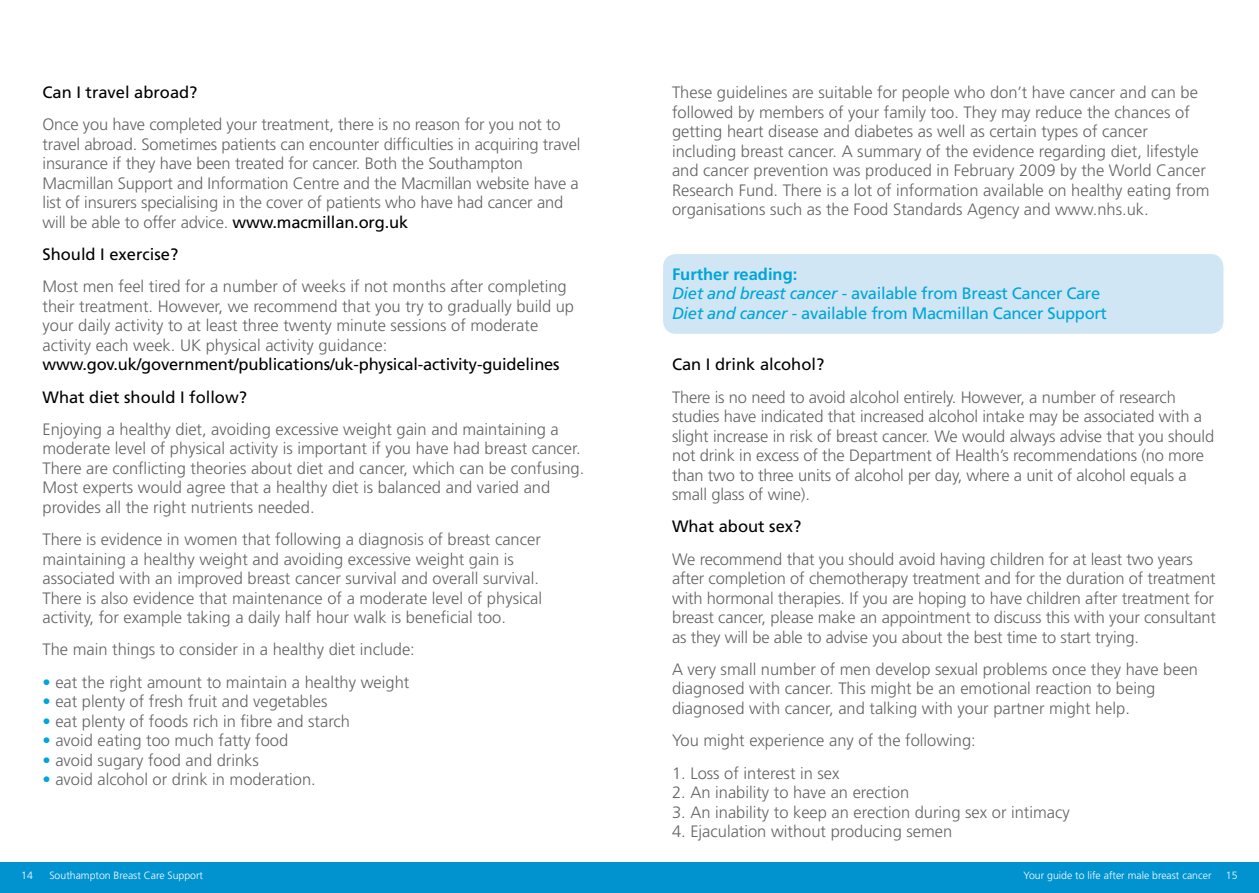
<style>
.page{position:relative;width:1259px;height:893px;background:#fff}
.page>*{position:absolute;margin:0;border:0;box-sizing:border-box;transform-origin:0 0}
.t1{font:300 16.5px/19.5px "Frutiger";color:#636466}
.t2{font:16.5px/32.2px "Frutiger";color:#000}
.t3{font:16.5px/19.5px "Frutiger";letter-spacing:-.02em;color:#00a5d9}
.t4{font:300 10.5px "Frutiger";color:#fff}
.s1{font-weight:400;color:#000}
.s2{color:#00a5d9}
.s3{font-weight:700}
.s4{font-style:italic}
</style>
<div class="page">
<div style="left:0;top:862px;width:1259px;height:31px;background:#0093d0"></div>
<div style="left:663px;top:254px;width:560px;height:80px;background:#d0e6f4;border-radius:13px"></div>
<p class="t2" style="left:43px;top:76px;width:156px">Can I travel abroad?</p>
<p class="t1" style="left:43px;top:115px;width:539px">Once you have completed your treatment, there is no reason for you not to travel abroad. Sometimes patients can encounter difficulties in acquiring travel insurance if they have been treated for cancer. Both the Southampton Macmillan Support and Information Centre and the Macmillan website have a list of insurers specialising in the cover of patients who have had cancer and will be able to offer advice. <span class="s1">www.macmillan.org.uk</span></p>
<p class="t2" style="left:43px;top:238px;width:137px">Should I exercise?</p>
<p class="t1" style="left:43px;top:277px;width:533px">Most men feel tired for a number of weeks if not months after completing their treatment. However, we recommend that you try to gradually build up your daily activity to at least three twenty minute sessions of moderate activity each week. UK physical activity guidance:</p>
<p class="t2" style="left:43px;top:348px;width:519px">www.gov.uk/government/publications/uk-physical-activity-guidelines<br>What diet should I follow?</p>
<p class="t1" style="left:43px;top:419px;width:543px">Enjoying a healthy diet, avoiding excessive weight gain and maintaining a moderate level of physical activity is important if you have had breast cancer.<br>There are conflicting theories about diet and cancer, which can be confusing.<br>Most experts would agree that a healthy diet is balanced and varied and provides all the right nutrients needed.</p>
<p class="t1" style="left:43px;top:530px;width:501px">There is evidence in women that following a diagnosis of breast cancer maintaining a healthy weight and avoiding excessive weight gain is associated with an improved breast cancer survival and overall survival.<br>There is also evidence that maintenance of a moderate level of physical activity, for example taking a daily half hour walk is beneficial too.</p>
<p class="t1" style="left:43px;top:640px;width:374px">The main things to consider in a healthy diet include:</p>
<p class="t1" style="left:43px;top:672px;width:368px"><span class="s2">•</span> eat the right amount to maintain a healthy weight</p>
<p class="t1" style="left:43px;top:692px;width:286px"><span class="s2">•</span> eat plenty of fresh fruit and vegetables</p>
<p class="t1" style="left:43px;top:711px;width:309px"><span class="s2">•</span> eat plenty of foods rich in fibre and starch</p>
<p class="t1" style="left:43px;top:731px;width:247px"><span class="s2">•</span> avoid eating too much fatty food</p>
<p class="t1" style="left:43px;top:750px;width:218px"><span class="s2">•</span> avoid sugary food and drinks</p>
<p class="t1" style="left:43px;top:770px;width:275px"><span class="s2">•</span> avoid alcohol or drink in moderation.</p>
<p class="t1" style="left:672px;top:83px;width:539px">These guidelines are suitable for people who don’t have cancer and can be followed by members of your family too. They may reduce the chances of getting heart disease and diabetes as well as certain types of cancer including breast cancer. A summary of the evidence regarding diet, lifestyle and cancer prevention was produced in February 2009 by the World Cancer Research Fund. There is a lot of information available on healthy eating from organisations such as the Food Standards Agency and www.nhs.uk.</p>
<p class="t3" style="left:672px;top:264px;width:436px"><span class="s3">Further reading:<br></span><span class="s4">Diet and breast cancer</span> - available from Breast Cancer Care<br><span class="s4">Diet and cancer</span> - available from Macmillan Cancer Support</p>
<p class="t2" style="left:672px;top:348px;width:154px">Can I drink alcohol?</p>
<p class="t1" style="left:672px;top:387px;width:543px">There is no need to avoid alcohol entirely. However, a number of research studies have indicated that increased alcohol intake may be associated with a slight increase in risk of breast cancer. We would always advise that you should not drink in excess of the Department of Health’s recommendations (no more than two to three units of alcohol per day, where a unit of alcohol equals a small glass of wine).</p>
<p class="t2" style="left:672px;top:510px;width:131px">What about sex?</p>
<p class="t1" style="left:672px;top:549px;width:545px">We recommend that you should avoid having children for at least two years after completion of chemotherapy treatment and for the duration of treatment with hormonal therapies. If you are hoping to have children after treatment for breast cancer, please make an appointment to discuss this with your consultant as they will be able to advise you about the best time to start trying.</p>
<p class="t1" style="left:672px;top:659px;width:527px">A very small number of men develop sexual problems once they have been diagnosed with cancer. This might be an emotional reaction to being diagnosed with cancer, and talking with your partner might help.</p>
<p class="t1" style="left:672px;top:731px;width:305px">You might experience any of the following:</p>
<p class="t1" style="left:672px;top:763px;width:169px">1. Loss of interest in sex</p>
<p class="t1" style="left:672px;top:782px;width:239px">2. An inability to have an erection</p>
<p class="t1" style="left:672px;top:802px;width:399px">3. An inability to keep an erection during sex or intimacy</p>
<p class="t1" style="left:672px;top:821px;width:282px">4. Ejaculation without producing semen</p>
<p class="t4" style="left:21px;top:869px;width:13px">14</p>
<p class="t4" style="left:49px;top:869px;width:155px">Southampton Breast Care Support</p>
<p class="t4" style="left:1023px;top:869px;width:189px">Your guide to life after male breast cancer</p>
<p class="t4" style="left:1225px;top:869px;width:13px">15</p>
</div>
